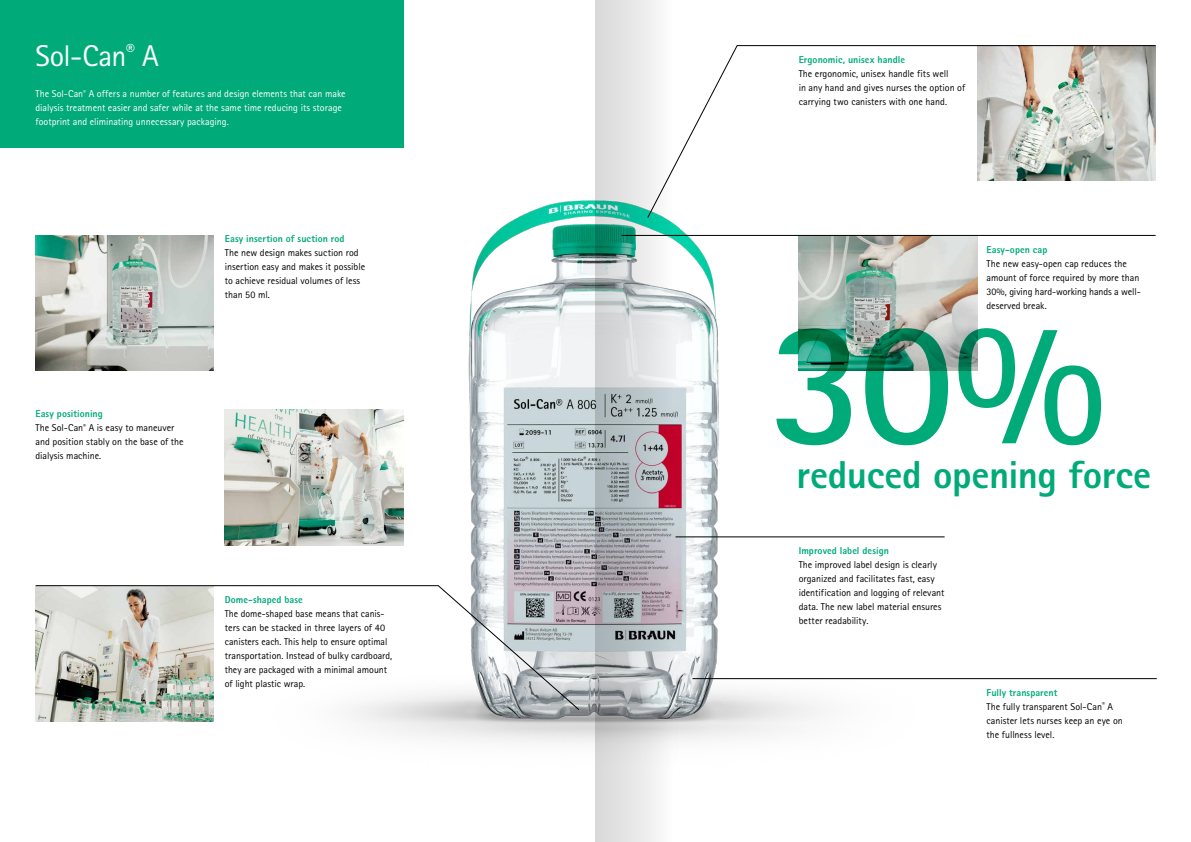
<style>
.page{position:relative;width:1191px;height:842px;background:#fff}
.page>*{position:absolute;margin:0;border:0;box-sizing:border-box;transform-origin:0 0}
.t1{font:700 178.5px "Rotis Sans Serif Pro";color:#00aa79}
.t2{font:800 39px "Rotis Sans Serif Pro";letter-spacing:-.01em;color:#00aa79}
.t3{font:30px "Rotis Sans Serif Pro";letter-spacing:-.01em;color:#fff}
.t4{font:10px/14px "Rotis Sans Serif Pro";color:#000}
.t5{font:10px/14px "Rotis Sans Serif Pro";color:#fff}
.t6{font:800 10px "Rotis Sans Serif Pro";letter-spacing:.005em;color:#00aa79}
.s1{font-weight:800;color:#00aa79}
</style>
<div class="page">
<img style="left:125px;top:114px;width:789px;height:629px">
<div style="left:0;top:0;width:403px;height:147px;background:#00aa79"></div>
<img style="left:798px;top:236px;width:179px;height:134px">
<hr style="left:621px;top:235px;width:534px;height:1px;background:#000">
<svg style="left:677px;top:45px;width:479px;height:173px"></svg>
<hr style="left:675px;top:537px;width:269px;height:1px;background:#000">
<hr style="left:692px;top:678px;width:464px;height:1px;background:#000">
<img style="left:35px;top:710px;width:179px;height:11px">
<svg style="left:35px;top:585px;width:544px;height:125px"></svg>
<img style="left:225px;top:410px;width:178px;height:135px">
<img style="left:35px;top:235px;width:179px;height:135px">
<svg style="left:595px;top:0;width:82px;height:842px"></svg>
<h3 class="t3" style="left:35px;top:38px;width:125px">Sol-Can<sup>®</sup> A</h3>
<p class="t5" style="left:35px;top:87px;width:312px">The Sol-Can<sup>®</sup> A offers a number of features and design elements that can make dialysis treatment easier and safer while at the same time reducing its storage footprint and eliminating unnecessary packaging.</p>
<p class="t6" style="left:225px;top:233px;width:121px">Easy insertion of suction rod</p>
<p class="t4" style="left:225px;top:246px;width:142px">The new design makes suction rod insertion easy and makes it possible to achieve residual volumes of less than 50 ml.</p>
<p class="t4" style="left:35px;top:407px;width:150px"><span class="s1">Easy positioning<br></span>The Sol-Can<sup>®</sup> A is easy to maneuver and position stably on the base of the dialysis machine.</p>
<p class="t6" style="left:225px;top:593px;width:80px">Dome-shaped base</p>
<p class="t4" style="left:225px;top:607px;width:169px">The dome-shaped base means that canis&shy;ters can be stacked in three layers of 40 canisters each. This help to ensure optimal transportation. Instead of bulky cardboard, they are packaged with a minimal amount of light plastic wrap.</p>
<p class="t6" style="left:798px;top:53px;width:108px">Ergonomic, unisex handle</p>
<p class="t4" style="left:798px;top:66px;width:168px">The ergonomic, unisex handle fits well<br>in any hand and gives nurses the option of carrying two canisters with one hand.</p>
<p class="t6" style="left:986px;top:243px;width:62px">Easy-open cap</p>
<p class="t4" style="left:986px;top:257px;width:156px">The new easy-open cap reduces the amount of force required by more than<br>30%, giving hard-working hands a well&shy;deserved break.</p>
<h1 class="t1" style="left:769px;top:270px;width:338px">30%</h1>
<h2 class="t2" style="left:796px;top:450px;width:356px">reduced opening force</h2>
<p class="t6" style="left:798px;top:544px;width:92px">Improved label design</p>
<p class="t4" style="left:798px;top:558px;width:147px">The improved label design is clearly organized and facilitates fast, easy identification and logging of relevant data. The new label material ensures better readability.</p>
<p class="t4" style="left:986px;top:685px;width:138px"><span class="s1">Fully transparent<br></span>The fully transparent Sol-Can<sup>®</sup> A canister lets nurses keep an eye on the fullness level.</p>
</div>
